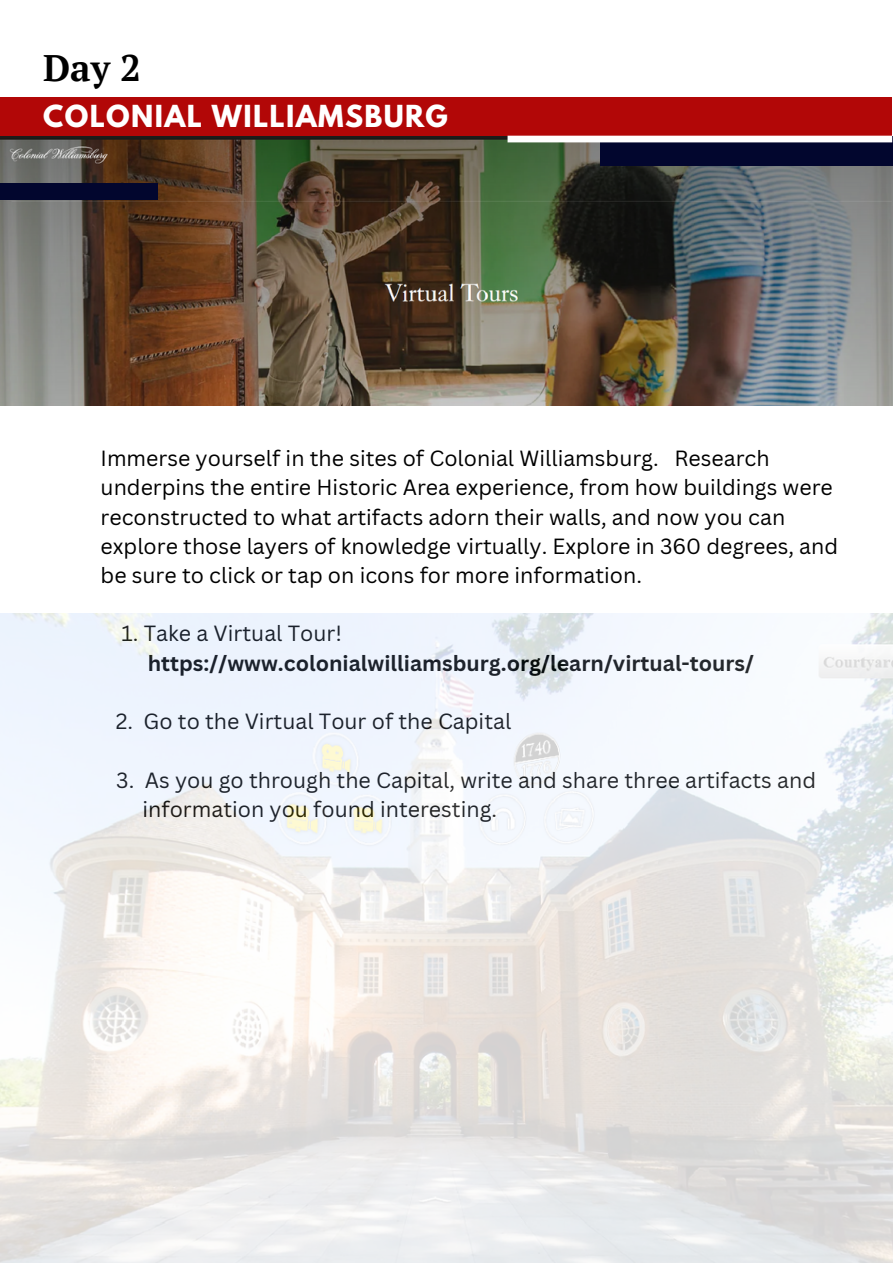
<style>
.page{position:relative;width:893px;height:1264px;background:#fff}
.page>*{position:absolute;margin:0;border:0;box-sizing:border-box;transform-origin:0 0}
.t1{font:700 36.9px "PT Serif";color:#000}
.t2{font:700 26.85px "League Spartan";letter-spacing:.05em;color:#fff}
.t3{font:21.45px/29.2px "Canva Sans";color:#000}
.t4{font:700 21.45px "Canva Sans";color:#000}
</style>
<div class="page">
<div style="left:0;top:97px;width:891px;height:40px;background:#b20707"></div>
<img style="left:0;top:136px;width:892px;height:269px">
<div style="left:600px;top:136px;width:292px;height:30px;background:#02062e"></div>
<div style="left:507px;top:136px;width:385px;height:6px;background:#fff"></div>
<div style="left:0;top:183px;width:157px;height:16px;background:#02062e"></div>
<img style="left:0;top:613px;width:892px;height:649px">
<h1 class="t1" style="left:43px;top:42px;width:99px">Day 2</h1>
<p class="t2" style="left:43px;top:103px;width:406px">COLONIAL WILLIAMSBURG</p>
<p class="t3" style="left:101px;top:443px;width:739px">Immerse yourself in the sites of Colonial Williamsburg. Research underpins the entire Historic Area experience, from how buildings were reconstructed to what artifacts adorn their walls, and now you can explore those layers of knowledge virtually. Explore in 360 degrees, and be sure to click or tap on icons for more information.</p>
<p class="t3" style="left:121px;top:618px;width:222px">1. Take a Virtual Tour!</p>
<p class="t4" style="left:148px;top:647px;width:608px">https://www.colonialwilliamsburg.org/learn/virtual-tours/</p>
<p class="t3" style="left:116px;top:706px;width:397px">2. Go to the Virtual Tour of the Capital</p>
<p class="t3" style="left:142px;top:764px;width:675px;text-indent:-26px">3. As you go through the Capital, write and share three artifacts and information you found interesting.</p>
</div>
